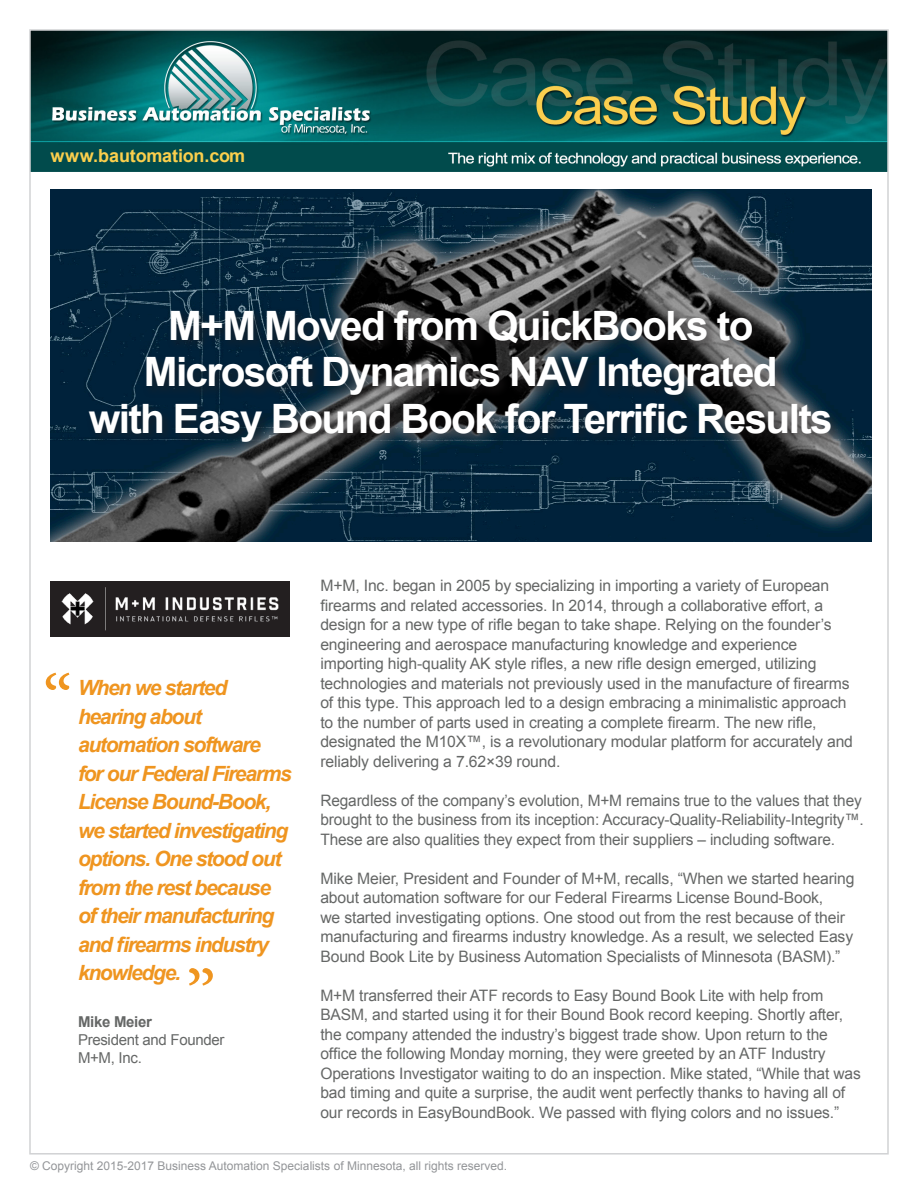
<style>
.page{position:relative;width:918px;height:1188px;background:#fff}
.page>*{position:absolute;margin:0;border:0;box-sizing:border-box;transform-origin:0 0}
.t1{font:700 40.5px "Arial";letter-spacing:-.04em;color:#fff}
.t2{font:italic 700 21px/28.5px "Arial";letter-spacing:-.06em;color:#ef9520}
.t3{font:700 18px "Arial";letter-spacing:-.01em;color:#fbcf4c}
.t4{font:15.75px/19.5px "Arial";letter-spacing:-.01em;color:#656766}
.t5{font:15px "Arial";letter-spacing:-.02em;color:#656766}
.t6{font:700 15px "Arial";letter-spacing:-.02em;color:#656766}
.t7{font:12px "Arial";color:#939598}
</style>
<div class="page">
<img style="left:32px;top:32px;width:854px;height:139px">
<img style="left:50px;top:190px;width:821px;height:352px">
<div style="left:86px;top:307px;width:757px;height:147px;background:#231f20;opacity:.55"></div>
<svg style="left:46px;top:673px;width:23px;height:17px"></svg>
<svg style="left:189px;top:968px;width:24px;height:18px"></svg>
<div style="left:50px;top:581px;width:240px;height:56px;background:#231f20"></div>
<img style="left:61px;top:587px;width:218px;height:44px">
<p class="t3" style="left:50px;top:144px;width:196px">www.bautomation.com</p>
<p class="t1" style="left:168px;top:298px;width:587px">M+M Moved from QuickBooks to</p>
<p class="t1" style="left:144px;top:345px;width:635px">Microsoft Dynamics NAV Integrated</p>
<p class="t1" style="left:89px;top:391px;width:745px">with Easy Bound Book for Terrific Results</p>
<p class="t2" style="left:78px;top:674px;width:215px">When we started hearing about automation software<br>for our Federal Firearms<br>License Bound-Book, we started investigating options. One stood out from the rest because of their manufacturing and firearms industry knowledge.</p>
<p class="t6" style="left:78px;top:1012px;width:75px">Mike Meier</p>
<p class="t5" style="left:78px;top:1030px;width:148px">President and Founder</p>
<p class="t5" style="left:78px;top:1048px;width:65px">M+M, Inc.</p>
<p class="t4" style="left:320px;top:576px;width:534px">M+M, Inc. began in 2005 by specializing in importing a variety of European firearms and related accessories. In 2014, through a collaborative effort, a design for a new type of rifle began to take shape. Relying on the founder’s engineering and aerospace manufacturing knowledge and experience importing high-quality AK style rifles, a new rifle design emerged, utilizing technologies and materials not previously used in the manufacture of firearms of this type. This approach led to a design embracing a minimalistic approach to the number of parts used in creating a complete firearm. The new rifle, designated the M10X™, is a revolutionary modular platform for accurately and reliably delivering a 7.62×39 round.</p>
<p class="t4" style="left:320px;top:790px;width:545px">Regardless of the company’s evolution, M+M remains true to the values that they brought to the business from its inception: Accuracy-Quality-Reliability-Integrity™.<br>These are also qualities they expect from their suppliers – including software.</p>
<p class="t4" style="left:320px;top:868px;width:536px">Mike Meier, President and Founder of M+M, recalls, “When we started hearing about automation software for our Federal Firearms License Bound-Book,<br>we started investigating options. One stood out from the rest because of their manufacturing and firearms industry knowledge. As a result, we selected Easy Bound Book Lite by Business Automation Specialists of Minnesota (BASM).”</p>
<p class="t4" style="left:320px;top:985px;width:542px">M+M transferred their ATF records to Easy Bound Book Lite with help from BASM, and started using it for their Bound Book record keeping. Shortly after, the company attended the industry’s biggest trade show. Upon return to the office the following Monday morning, they were greeted by an ATF Industry Operations Investigator waiting to do an inspection. Mike stated, “While that was bad timing and quite a surprise, the audit went perfectly thanks to having all of our records in EasyBoundBook. We passed with flying colors and no issues.”</p>
<p class="t7" style="left:30px;top:1158px;width:479px">© Copyright 2015-2017 Business Automation Specialists of Minnesota, all rights reserved.</p>
</div>
